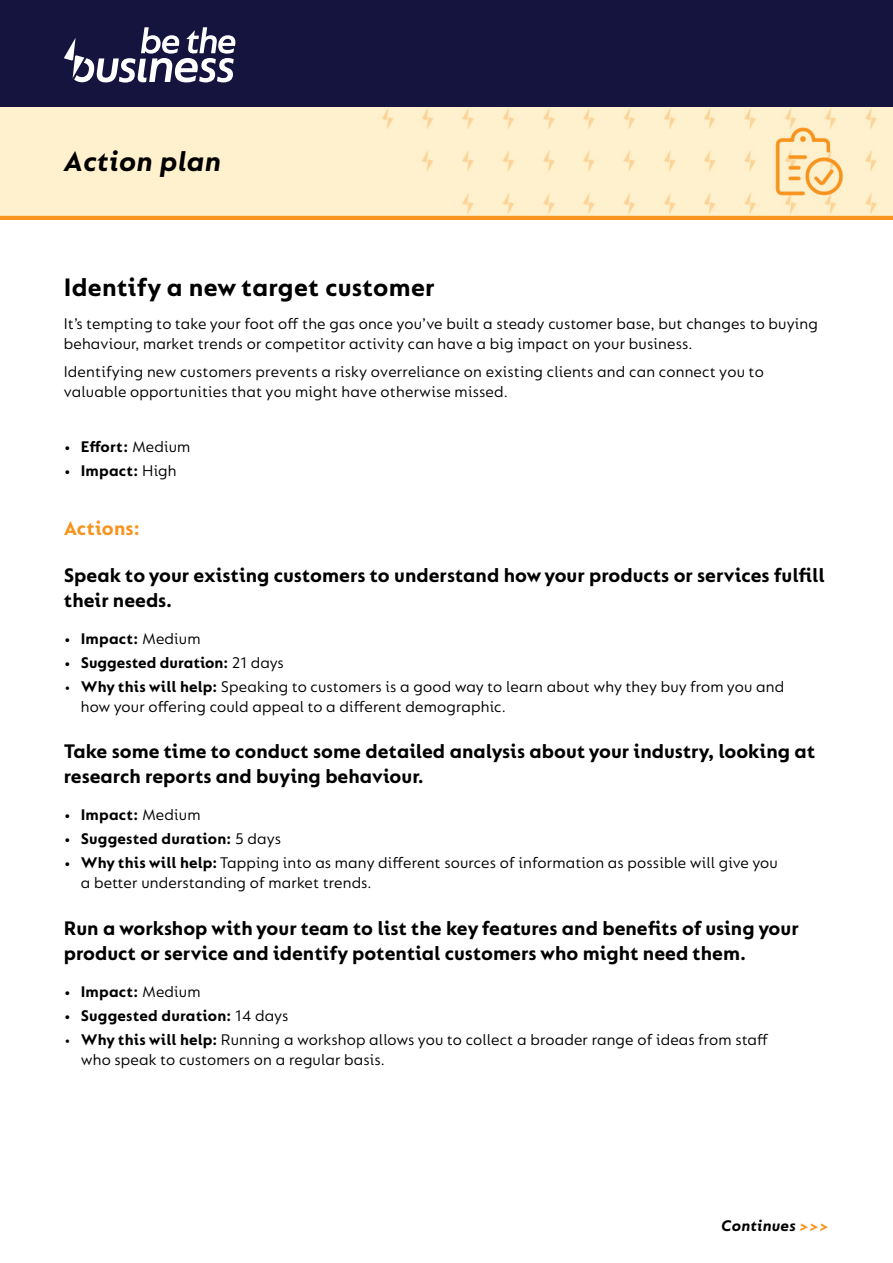
<style>
.page{position:relative;width:893px;height:1263px;background:#fff}
.page>*{position:absolute;margin:0;border:0;box-sizing:border-box;transform-origin:0 0}
.t1{font:italic 700 30px "FS Lucas";letter-spacing:.01em;color:#000}
.Body_Copy{font:700 27px "FS Lucas";letter-spacing:.01em;color:#000}
.Subheader{font:700 21px/25.2px "FS Lucas";color:#000}
.Orange_Sub_header{font:700 21px "FS Lucas";letter-spacing:.005em;color:#f7941e}
.Bullets{font:16.5px/19.8px "FS Lucas";letter-spacing:.01em;color:#000}
.Body_Copy-2{font:16.5px/19.8px "FS Lucas";letter-spacing:.01em;color:#000}
.Bullets-2{font:700 16.5px "FS Lucas";letter-spacing:.01em;color:#000}
.Body_Copy-3{font:italic 700 16.5px "FS Lucas";letter-spacing:.01em;color:#000}
.s1{font-weight:400}
.s2{font-weight:700}
.s3{color:#f7941e}
</style>
<div class="page">
<div style="left:0;top:0;width:893px;height:108px;background:#14143e"></div>
<img style="left:0;top:107px;width:893px;height:112px">
<div style="left:0;top:152px;width:366px;height:49px;background:#fff1cd"></div>
<svg style="left:64px;top:27px;width:171px;height:56px"></svg>
<p class="t1" style="left:64px;top:144px;width:159px">Action plan</p>
<p class="Body_Copy" style="left:64px;top:272px;width:372px">Identify a new target customer</p>
<p class="Body_Copy-2" style="left:64px;top:313px;width:756px">It’s tempting to take your foot off the gas once you’ve built a steady customer base, but changes to buying behaviour, market trends or competitor activity can have a big impact on your business.</p>
<p class="Body_Copy-2" style="left:64px;top:362px;width:701px">Identifying new customers prevents a risky overreliance on existing clients and can connect you to valuable opportunities that you might have otherwise missed.</p>
<p class="Bullets-2" style="left:64px;top:437px;width:128px">• Effort: <span class="s1">Medium</span></p>
<p class="Bullets-2" style="left:64px;top:462px;width:114px">• Impact: <span class="s1">High</span></p>
<p class="Orange_Sub_header" style="left:64px;top:516px;width:77px">Actions:</p>
<p class="Subheader" style="left:64px;top:562px;width:762px">Speak to your existing customers to understand how your products or services fulfill their needs.</p>
<p class="Bullets-2" style="left:64px;top:629px;width:138px">• Impact: <span class="s1">Medium</span></p>
<p class="Bullets-2" style="left:64px;top:653px;width:221px">• Suggested duration: <span class="s1">21 days</span></p>
<p class="Bullets" style="left:81px;top:676px;width:705px;text-indent:-17px">• <span class="s2">Why this will help:</span> Speaking to customers is a good way to learn about why they buy from you and how your offering could appeal to a different demographic.</p>
<p class="Subheader" style="left:64px;top:738px;width:753px">Take some time to conduct some detailed analysis about your industry, looking at research reports and buying behaviour.</p>
<p class="Bullets-2" style="left:64px;top:805px;width:138px">• Impact: <span class="s1">Medium</span></p>
<p class="Bullets-2" style="left:64px;top:829px;width:219px">• Suggested duration: <span class="s1">5 days</span></p>
<p class="Bullets" style="left:81px;top:853px;width:699px;text-indent:-17px"><span class="s2">• Why this will help:</span> Tapping into as many different sources of information as possible will give you a better understanding of market trends.</p>
<p class="Subheader" style="left:64px;top:915px;width:736px">Run a workshop with your team to list the key features and benefits of using your product or service and identify potential customers who might need them.</p>
<p class="Bullets-2" style="left:64px;top:982px;width:138px">• Impact: <span class="s1">Medium</span></p>
<p class="Bullets-2" style="left:64px;top:1006px;width:226px">• Suggested duration: <span class="s1">14 days</span></p>
<p class="Bullets" style="left:81px;top:1029px;width:689px;text-indent:-17px">• <span class="s2">Why this will help:</span> Running a workshop allows you to collect a broader range of ideas from staff who speak to customers on a regular basis.</p>
<p class="Body_Copy-3" style="left:721px;top:1216px;width:109px">Continues <span class="s3">&gt;&gt;&gt;</span></p>
</div>
